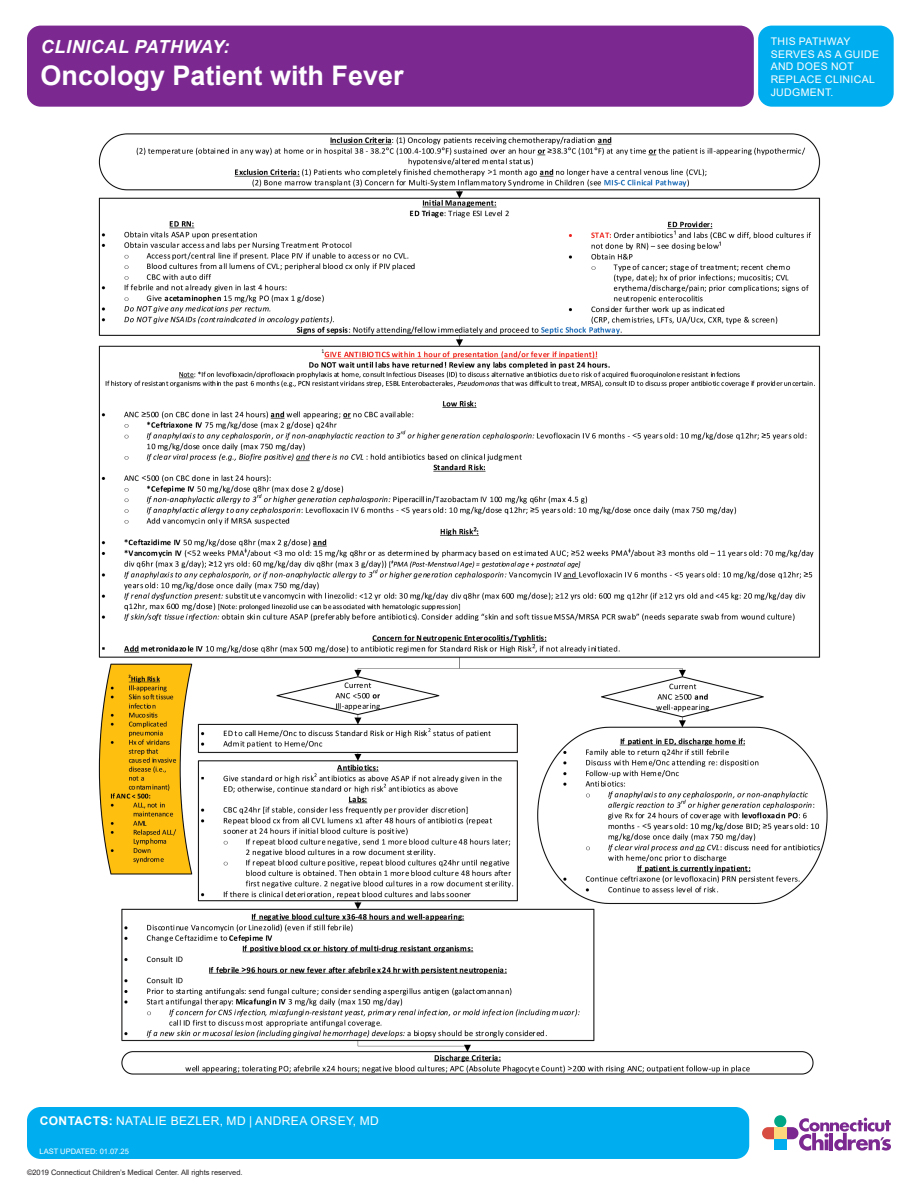
<style>
.page{position:relative;width:918px;height:1188px;background:#fff}
.page>*{position:absolute;margin:0;border:0;box-sizing:border-box;transform-origin:0 0}
.t1{font:700 27px "Arial";color:#fff}
.t2{font:italic 700 18px "Arial";letter-spacing:.035em;color:#fff}
.t3{font:12px "Arial";letter-spacing:.035em;color:#fff}
.t4{font:10.5px/12.6px "Arial";letter-spacing:.035em;color:#fff}
.t5{font:7.5px "Arial";letter-spacing:-.005em;color:#231f20}
.t6{font:7.5px "Arial";color:#fff}
.s1{font-weight:700}
</style>
<div class="page">
<svg style="left:762px;top:1115px;width:129px;height:36px"></svg>
<div style="left:774px;top:1127px;width:12px;height:12px;background:#fed77d"></div>
<div style="left:774px;top:1139px;width:12px;height:11px;background:#00aeef"></div>
<div style="left:27px;top:26px;width:727px;height:81px;background:#7b2991;border-radius:14px"></div>
<div style="left:758px;top:26px;width:136px;height:81px;background:#00aeef;border-radius:14px"></div>
<div style="left:27px;top:1107px;width:722px;height:52px;background:#00aeef;border-radius:14px"></div>
<img style="left:98px;top:133px;width:730px;height:942px">
<p class="t2" style="left:41px;top:34px;width:190px">CLINICAL PATHWAY:</p>
<p class="t1" style="left:40px;top:57px;width:365px">Oncology Patient with Fever</p>
<p class="t4" style="left:771px;top:35px;width:110px">THIS PATHWAY<br>SERVES AS A GUIDE<br>AND DOES NOT<br>REPLACE CLINICAL<br>JUDGMENT.</p>
<p class="t3" style="left:40px;top:1112px;width:340px"><span class="s1">CONTACTS:</span> NATALIE BEZLER, MD | ANDREA ORSEY, MD</p>
<p class="t6" style="left:40px;top:1146px;width:91px">LAST UPDATED: 01.07.25</p>
<p class="t5" style="left:27px;top:1167px;width:217px">©2019 Connecticut Children’s Medical Center. All rights reserved.</p>
</div>
